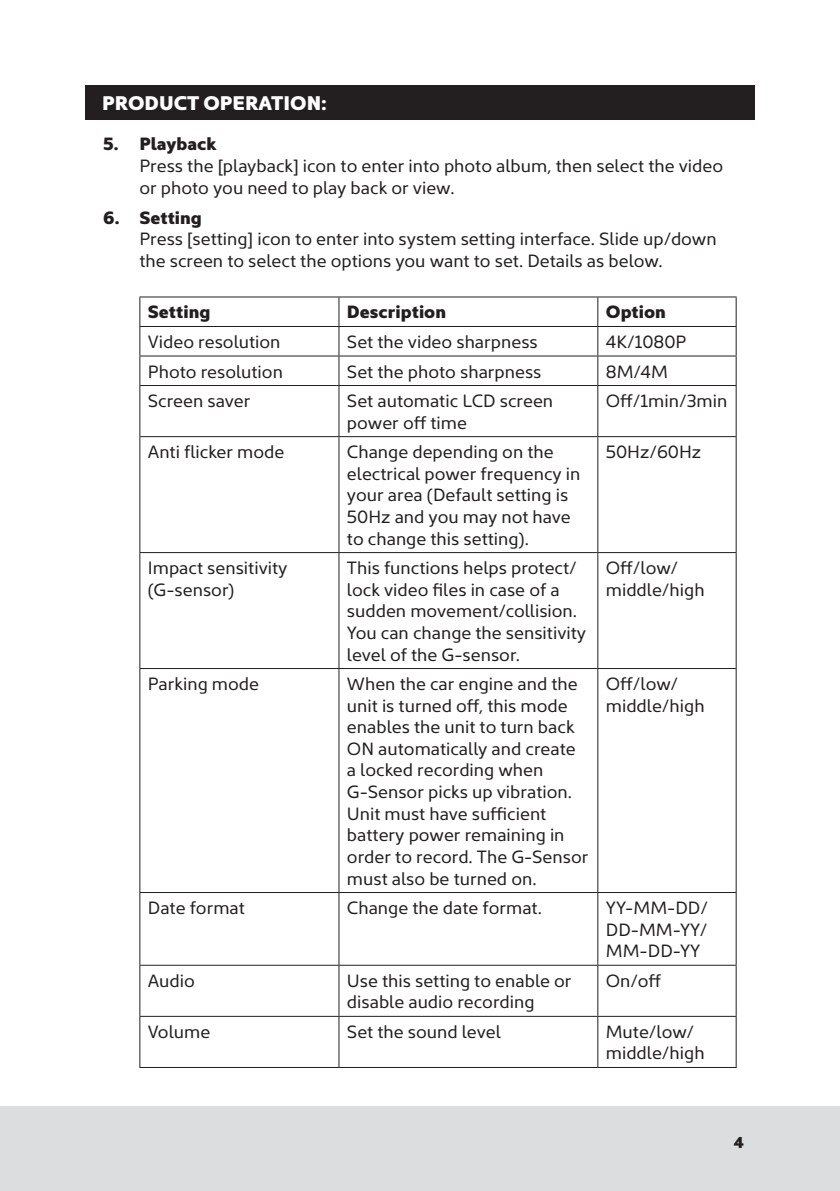
<style>
.page{position:relative;width:840px;height:1191px;background:#fff}
.page>*{position:absolute;margin:0;border:0;box-sizing:border-box;transform-origin:0 0}
.t1{font:900 20px "Kyrial Sans Pro";color:#fff}
.t2{font:18px/21.6px "Kyrial Sans Pro";color:#231f20}
.t3{font:900 18px "Kyrial Sans Pro";color:#231f20}
.t4{font:900 16px "Kyrial Sans Pro";color:#231f20}
.s1{font-weight:900}
</style>
<div class="page">
<div style="left:0;top:1106px;width:839px;height:85px;background:#dcdddf"></div>
<div style="left:85px;top:85px;width:669px;height:35px;background:#231f20"></div>
<hr style="left:139px;top:296px;width:200px;height:1px;background:#231f20">
<hr style="left:339px;top:296px;width:258px;height:1px;background:#231f20">
<hr style="left:597px;top:296px;width:139px;height:1px;background:#231f20">
<hr style="left:139px;top:326px;width:200px;height:1px;background:#231f20">
<hr style="left:339px;top:326px;width:258px;height:1px;background:#231f20">
<hr style="left:597px;top:326px;width:139px;height:1px;background:#231f20">
<hr style="left:139px;top:355px;width:200px;height:1px;background:#231f20">
<svg style="left:139px;top:297px;width:1px;height:88px"></svg>
<hr style="left:339px;top:355px;width:258px;height:1px;background:#231f20">
<svg style="left:338px;top:297px;width:1px;height:88px"></svg>
<hr style="left:597px;top:355px;width:139px;height:1px;background:#231f20">
<svg style="left:597px;top:297px;width:1px;height:88px"></svg>
<svg style="left:735px;top:297px;width:1px;height:88px"></svg>
<hr style="left:139px;top:385px;width:200px;height:1px;background:#231f20">
<hr style="left:139px;top:386px;width:1px;height:50px;background:#231f20">
<hr style="left:339px;top:385px;width:258px;height:1px;background:#231f20">
<hr style="left:338px;top:386px;width:1px;height:50px;background:#231f20">
<hr style="left:597px;top:385px;width:139px;height:1px;background:#231f20">
<hr style="left:597px;top:386px;width:1px;height:50px;background:#231f20">
<hr style="left:735px;top:386px;width:1px;height:50px;background:#231f20">
<hr style="left:139px;top:436px;width:200px;height:1px;background:#231f20">
<hr style="left:139px;top:437px;width:1px;height:115px;background:#231f20">
<hr style="left:339px;top:436px;width:258px;height:1px;background:#231f20">
<hr style="left:338px;top:437px;width:1px;height:115px;background:#231f20">
<hr style="left:597px;top:436px;width:139px;height:1px;background:#231f20">
<hr style="left:597px;top:437px;width:1px;height:115px;background:#231f20">
<hr style="left:735px;top:437px;width:1px;height:115px;background:#231f20">
<hr style="left:139px;top:552px;width:200px;height:1px;background:#231f20">
<hr style="left:139px;top:553px;width:1px;height:115px;background:#231f20">
<hr style="left:339px;top:552px;width:258px;height:1px;background:#231f20">
<hr style="left:338px;top:553px;width:1px;height:115px;background:#231f20">
<hr style="left:597px;top:552px;width:139px;height:1px;background:#231f20">
<hr style="left:597px;top:553px;width:1px;height:115px;background:#231f20">
<hr style="left:735px;top:553px;width:1px;height:115px;background:#231f20">
<hr style="left:139px;top:668px;width:200px;height:1px;background:#231f20">
<hr style="left:139px;top:669px;width:1px;height:223px;background:#231f20">
<hr style="left:339px;top:668px;width:258px;height:1px;background:#231f20">
<hr style="left:338px;top:669px;width:1px;height:223px;background:#231f20">
<hr style="left:597px;top:668px;width:139px;height:1px;background:#231f20">
<hr style="left:597px;top:669px;width:1px;height:223px;background:#231f20">
<hr style="left:735px;top:669px;width:1px;height:223px;background:#231f20">
<hr style="left:139px;top:892px;width:200px;height:1px;background:#231f20">
<hr style="left:139px;top:893px;width:1px;height:71px;background:#231f20">
<hr style="left:339px;top:892px;width:258px;height:1px;background:#231f20">
<hr style="left:338px;top:893px;width:1px;height:71px;background:#231f20">
<hr style="left:597px;top:892px;width:139px;height:1px;background:#231f20">
<hr style="left:597px;top:893px;width:1px;height:71px;background:#231f20">
<hr style="left:735px;top:893px;width:1px;height:71px;background:#231f20">
<hr style="left:139px;top:964px;width:200px;height:1px;background:#231f20">
<hr style="left:139px;top:965px;width:1px;height:50px;background:#231f20">
<hr style="left:339px;top:964px;width:258px;height:1px;background:#231f20">
<hr style="left:338px;top:965px;width:1px;height:50px;background:#231f20">
<hr style="left:597px;top:964px;width:139px;height:1px;background:#231f20">
<hr style="left:597px;top:965px;width:1px;height:50px;background:#231f20">
<hr style="left:735px;top:965px;width:1px;height:50px;background:#231f20">
<hr style="left:139px;top:1015px;width:200px;height:1px;background:#231f20">
<hr style="left:139px;top:1016px;width:1px;height:51px;background:#231f20">
<hr style="left:339px;top:1015px;width:258px;height:1px;background:#231f20">
<hr style="left:338px;top:1016px;width:1px;height:51px;background:#231f20">
<hr style="left:597px;top:1015px;width:139px;height:1px;background:#231f20">
<hr style="left:597px;top:1016px;width:1px;height:51px;background:#231f20">
<hr style="left:735px;top:1016px;width:1px;height:51px;background:#231f20">
<hr style="left:139px;top:1067px;width:200px;height:1px;background:#231f20">
<hr style="left:339px;top:1067px;width:258px;height:1px;background:#231f20">
<hr style="left:597px;top:1067px;width:139px;height:1px;background:#231f20">
<p class="t1" style="left:102px;top:87px;width:226px">PRODUCT OPERATION:</p>
<p class="t2" style="left:139px;top:132px;width:585px;text-indent:-36px"><span class="s1">5. Playback<br></span>Press the [playback] icon to enter into photo album, then select the video or photo you need to play back or view.</p>
<p class="t2" style="left:139px;top:206px;width:578px;text-indent:-36px"><span class="s1">6. Setting<br></span>Press [setting] icon to enter into system setting interface. Slide up/down the screen to select the options you want to set. Details as below.</p>
<p class="t3" style="left:148px;top:298px;width:64px">Setting</p>
<p class="t3" style="left:347px;top:298px;width:101px">Description</p>
<p class="t3" style="left:605px;top:298px;width:62px">Option</p>
<p class="t2" style="left:148px;top:330px;width:134px">Video resolution</p>
<p class="t2" style="left:347px;top:330px;width:192px">Set the video sharpness</p>
<p class="t2" style="left:605px;top:330px;width:82px">4K/1080P</p>
<p class="t2" style="left:148px;top:359px;width:136px">Photo resolution</p>
<p class="t2" style="left:347px;top:359px;width:196px">Set the photo sharpness</p>
<p class="t2" style="left:605px;top:359px;width:64px">8M/4M</p>
<p class="t2" style="left:148px;top:389px;width:104px">Screen saver</p>
<p class="t2" style="left:347px;top:389px;width:208px">Set automatic LCD screen power off time</p>
<p class="t2" style="left:605px;top:389px;width:123px">Off/1min/3min</p>
<p class="t2" style="left:148px;top:440px;width:138px">Anti flicker mode</p>
<p class="t2" style="left:347px;top:440px;width:235px">Change depending on the electrical power frequency in your area (Default setting is<br>50Hz and you may not have to change this setting).</p>
<p class="t2" style="left:605px;top:440px;width:97px">50Hz/60Hz</p>
<p class="t2" style="left:148px;top:556px;width:141px">Impact sensitivity (G-sensor)</p>
<p class="t2" style="left:347px;top:556px;width:240px">This functions helps protect/ lock video files in case of a sudden movement/collision.<br>You can change the sensitivity level of the G-sensor.</p>
<p class="t2" style="left:605px;top:556px;width:100px">Off/low/ middle/high</p>
<p class="t2" style="left:148px;top:672px;width:113px">Parking mode</p>
<p class="t2" style="left:347px;top:672px;width:243px">When the car engine and the unit is turned off, this mode enables the unit to turn back<br>ON automatically and create a locked recording when<br>G-Sensor picks up vibration.<br>Unit must have sufficient battery power remaining in order to record. The G-Sensor must also be turned on.</p>
<p class="t2" style="left:605px;top:672px;width:100px">Off/low/ middle/high</p>
<p class="t2" style="left:148px;top:896px;width:98px">Date format</p>
<p class="t2" style="left:347px;top:896px;width:196px">Change the date format.</p>
<p class="t2" style="left:605px;top:896px;width:104px;text-align:justify">YY-MM-DD/ DD-MM-YY/ MM-DD-YY</p>
<p class="t2" style="left:148px;top:968px;width:48px">Audio</p>
<p class="t2" style="left:347px;top:968px;width:226px">Use this setting to enable or disable audio recording</p>
<p class="t2" style="left:605px;top:968px;width:57px">On/off</p>
<p class="t2" style="left:148px;top:1019px;width:64px">Volume</p>
<p class="t2" style="left:347px;top:1019px;width:155px">Set the sound level</p>
<p class="t2" style="left:605px;top:1019px;width:100px">Mute/low/ middle/high</p>
<p class="t4" style="left:733px;top:1130px;width:12px">4</p>
</div>
